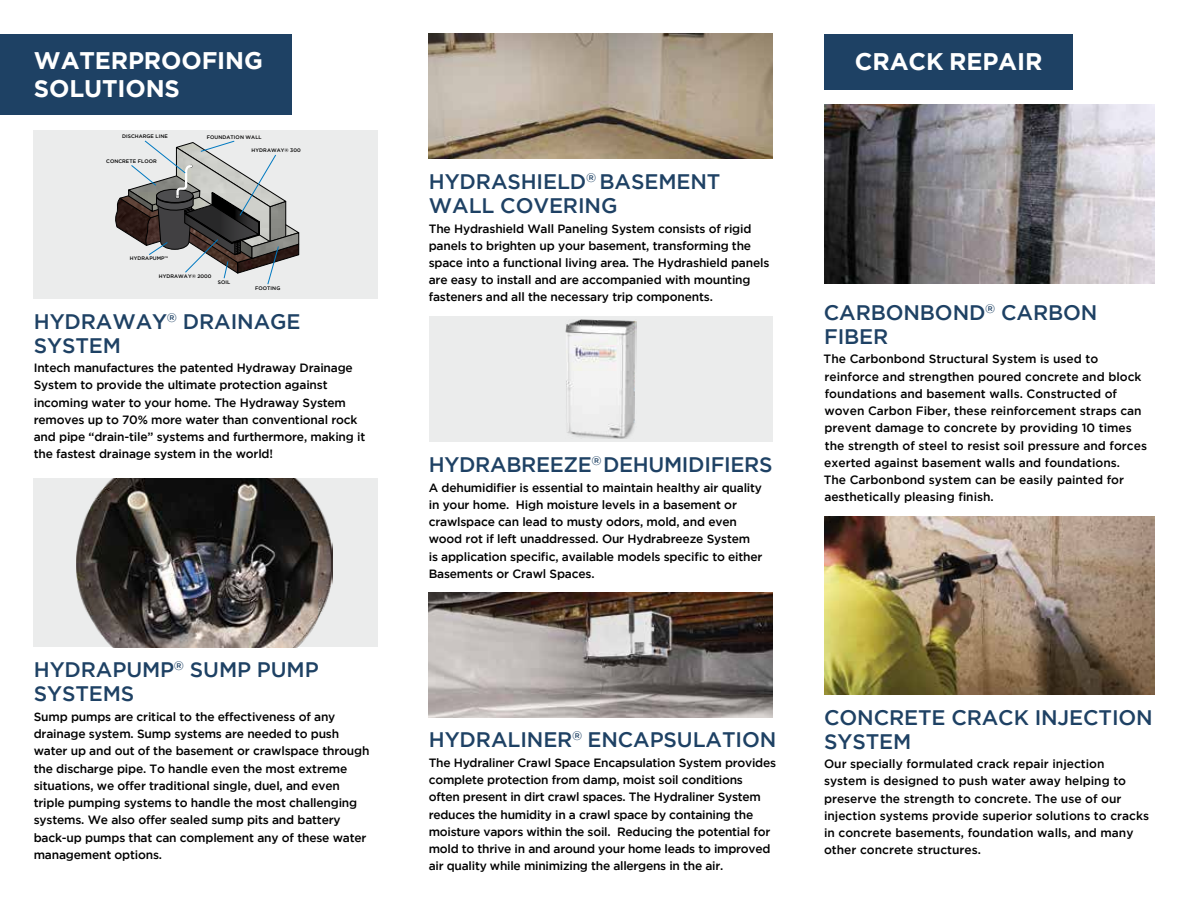
<style>
.page{position:relative;width:1188px;height:918px;background:#fff}
.page>*{position:absolute;margin:0;border:0;box-sizing:border-box;transform-origin:0 0}
.t1{font:700 24px/28.5px "Gotham";letter-spacing:-.005em;color:#fff}
.t2{font:500 21px/24px "Gotham";letter-spacing:-.005em;color:#1e4164}
.t3{font:500 12px/17.2px "Gotham";letter-spacing:-.015em;color:#000}
.t4{font:500 5.1px "Gotham";letter-spacing:.015em;color:#000}
</style>
<div class="page">
<div style="left:0;top:34px;width:291px;height:81px;background:#1e4164"></div>
<div style="left:34px;top:130px;width:344px;height:168px;background:#ebecec"></div>
<svg style="left:115px;top:140px;width:184px;height:145px"></svg>
<div style="left:34px;top:478px;width:344px;height:169px;background:#ebecec"></div>
<img style="left:77px;top:478px;width:256px;height:169px">
<img style="left:429px;top:34px;width:344px;height:125px">
<div style="left:429px;top:317px;width:344px;height:125px;background:#ebecec"></div>
<img style="left:565px;top:320px;width:72px;height:119px">
<img style="left:429px;top:592px;width:344px;height:125px">
<div style="left:824px;top:34px;width:249px;height:56px;background:#1e4164"></div>
<img style="left:824px;top:105px;width:330px;height:178px">
<img style="left:824px;top:516px;width:330px;height:178px">
<h1 class="t1" style="left:34px;top:48px;width:230px">WATERPROOFING<br>SOLUTIONS</h1>
<p class="t4" style="left:122px;top:134px;width:47px">DISCHARGE LINE</p>
<p class="t4" style="left:106px;top:159px;width:52px">CONCRETE FLOOR</p>
<p class="t4" style="left:130px;top:256px;width:40px">HYDRAPUMP™</p>
<p class="t4" style="left:207px;top:134px;width:56px">FOUNDATION WALL</p>
<p class="t4" style="left:252px;top:148px;width:51px">HYDRAWAY® 300</p>
<p class="t4" style="left:159px;top:274px;width:54px">HYDRAWAY® 2000</p>
<p class="t4" style="left:218px;top:280px;width:14px">SOIL</p>
<p class="t4" style="left:255px;top:286px;width:27px">FOOTING</p>
<h2 class="t2" style="left:34px;top:310px;width:268px">HYDRAWAY<sup>®</sup> DRAINAGE<br>SYSTEM</h2>
<p class="t3" style="left:34px;top:360px;width:333px">Intech manufactures the patented Hydraway Drainage System to provide the ultimate protection against incoming water to your home. The Hydraway System removes up to 70% more water than conventional rock and pipe “drain-tile” systems and furthermore, making it the fastest drainage system in the world!</p>
<h2 class="t2" style="left:34px;top:659px;width:286px">HYDRAPUMP<sup>®</sup> SUMP PUMP<br>SYSTEMS</h2>
<p class="t3" style="left:34px;top:708px;width:337px">Sump pumps are critical to the effectiveness of any drainage system. Sump systems are needed to push water up and out of the basement or crawlspace through the discharge pipe. To handle even the most extreme situations, we offer traditional single, duel, and even triple pumping systems to handle the most challenging systems. We also offer sealed sump pits and battery back-up pumps that can complement any of these water management options.</p>
<h2 class="t2" style="left:429px;top:170px;width:293px">HYDRASHIELD<sup>®</sup> BASEMENT<br>WALL COVERING</h2>
<p class="t3" style="left:429px;top:220px;width:342px">The Hydrashield Wall Paneling System consists of rigid panels to brighten up your basement, transforming the space into a functional living area. The Hydrashield panels are easy to install and are accompanied with mounting fasteners and all the necessary trip components.</p>
<h2 class="t2" style="left:429px;top:454px;width:345px">HYDRABREEZE<sup>®</sup> DEHUMIDIFIERS</h2>
<p class="t3" style="left:429px;top:478px;width:335px">A dehumidifier is essential to maintain healthy air quality in your home. High moisture levels in a basement or crawlspace can lead to musty odors, mold, and even wood rot if left unaddressed. Our Hydrabreeze System<br>is application specific, available models specific to either Basements or Crawl Spaces.</p>
<h1 class="t1" style="left:855px;top:49px;width:189px">CRACK REPAIR</h1>
<h2 class="t2" style="left:824px;top:301px;width:275px">CARBONBOND<sup>®</sup> CARBON<br>FIBER</h2>
<p class="t3" style="left:824px;top:351px;width:325px">The Carbonbond Structural System is used to reinforce and strengthen poured concrete and block foundations and basement walls. Constructed of woven Carbon Fiber, these reinforcement straps can prevent damage to concrete by providing 10 times the strength of steel to resist soil pressure and forces exerted against basement walls and foundations.<br>The Carbonbond system can be easily painted for aesthetically pleasing finish.</p>
<h2 class="t2" style="left:429px;top:729px;width:349px">HYDRALINER<sup>®</sup> ENCAPSULATION</h2>
<p class="t3" style="left:429px;top:754px;width:349px">The Hydraliner Crawl Space Encapsulation System provides complete protection from damp, moist soil conditions often present in dirt crawl spaces. The Hydraliner System reduces the humidity in a crawl space by containing the moisture vapors within the soil. Reducing the potential for mold to thrive in and around your home leads to improved air quality while minimizing the allergens in the air.</p>
<h2 class="t2" style="left:824px;top:706px;width:330px">CONCRETE CRACK INJECTION<br>SYSTEM</h2>
<p class="t3" style="left:824px;top:756px;width:327px">Our specially formulated crack repair injection system is designed to push water away helping to preserve the strength to concrete. The use of our injection systems provide superior solutions to cracks in concrete basements, foundation walls, and many other concrete structures.</p>
</div>
